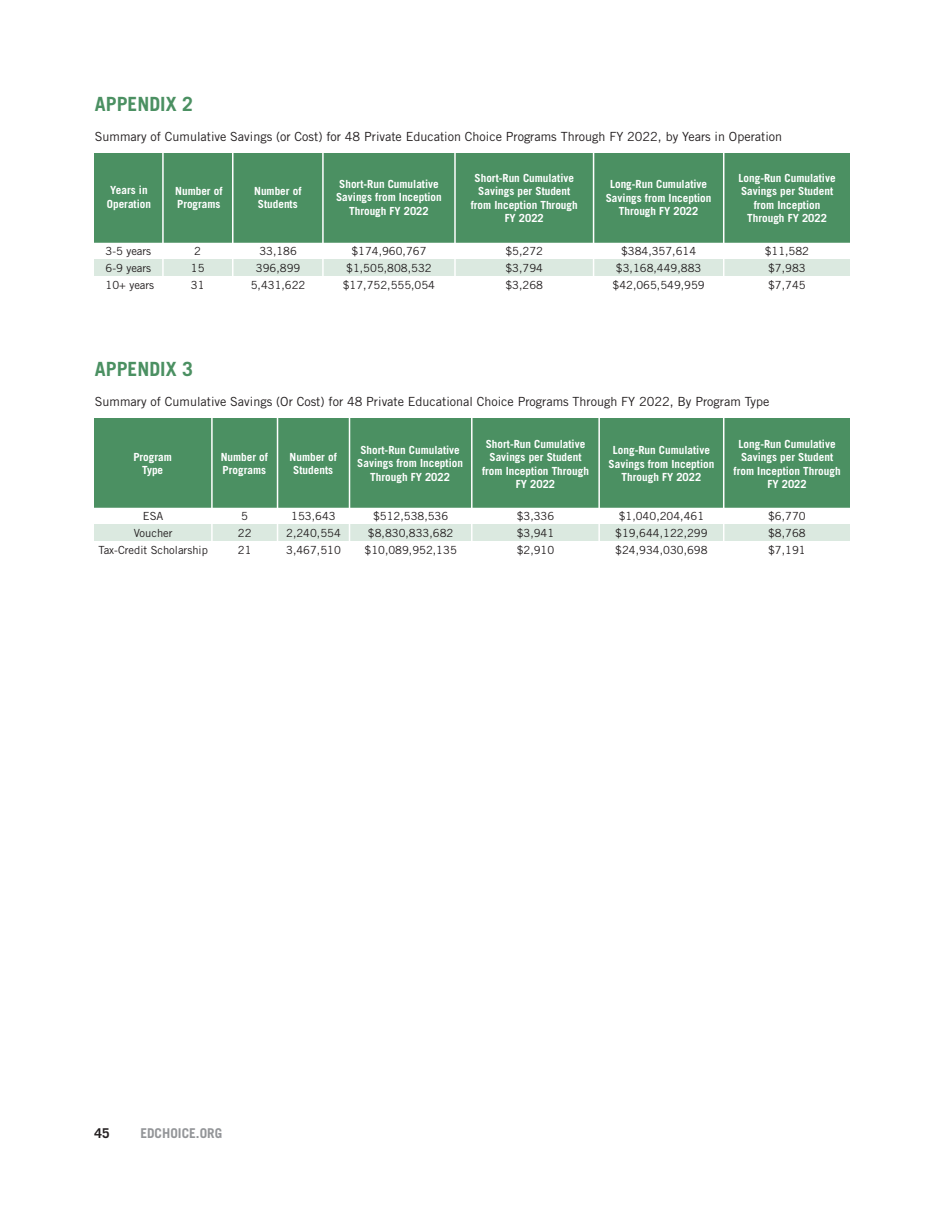
<style>
.page{position:relative;width:945px;height:1215px;background:#fff}
.page>*{position:absolute;margin:0;border:0;box-sizing:border-box;transform-origin:0 0}
.t1{font:700 19.65px "Trade Gothic LT Std";color:#4b9062}
.t2{font:700 13.5px "Trade Gothic LT Std";color:#939598}
.t3{font:700 13.5px "Trade Gothic LT Std";color:#231f20}
.t4{font:12.6px "Trade Gothic LT Std";color:#231f20}
.t5{font:700 11.25px/13.5px "Trade Gothic LT Std";color:#fff;text-align:center}
.t6{font:11.25px/16.8px "Trade Gothic LT Std";color:#231f20;text-align:center}
</style>
<div class="page">
<div style="left:94px;top:153px;width:756px;height:90px;background:#4b9062"></div>
<div style="left:94px;top:259px;width:756px;height:17px;background:#dbe9e0"></div>
<hr style="left:232px;top:151px;width:2px;height:139px;background:#fff">
<hr style="left:322px;top:151px;width:2px;height:139px;background:#fff">
<hr style="left:162px;top:151px;width:2px;height:139px;background:#fff">
<hr style="left:593px;top:151px;width:1px;height:139px;background:#fff">
<hr style="left:723px;top:151px;width:1px;height:139px;background:#fff">
<hr style="left:454px;top:151px;width:2px;height:141px;background:#fff">
<div style="left:94px;top:418px;width:756px;height:89px;background:#4b9062"></div>
<div style="left:94px;top:524px;width:756px;height:17px;background:#dbe9e0"></div>
<hr style="left:277px;top:416px;width:1px;height:139px;background:#fff">
<hr style="left:349px;top:416px;width:1px;height:139px;background:#fff">
<hr style="left:211px;top:416px;width:2px;height:139px;background:#fff">
<hr style="left:598px;top:416px;width:2px;height:139px;background:#fff">
<hr style="left:723px;top:416px;width:1px;height:139px;background:#fff">
<hr style="left:471px;top:416px;width:2px;height:139px;background:#fff">
<p class="t1" style="left:95px;top:92px;width:100px">APPENDIX 2</p>
<p class="t4" style="left:95px;top:129px;width:689px">Summary of Cumulative Savings (or Cost) for 48 Private Education Choice Programs Through FY 2022, by Years in Operation</p>
<p class="t5" style="left:107px;top:183px;width:46px">Years in<br>Operation</p>
<p class="t5" style="left:175px;top:184px;width:49px;text-align:left">Number of<br>Programs</p>
<p class="t5" style="left:254px;top:184px;width:49px">Number of<br>Students</p>
<p class="t5" style="left:336px;top:177px;width:107px">Short-Run Cumulative<br>Savings from Inception<br>Through FY 2022</p>
<p class="t5" style="left:471px;top:171px;width:108px">Short-Run Cumulative<br>Savings per Student from Inception Through<br>FY 2022</p>
<p class="t5" style="left:606px;top:177px;width:107px">Long-Run Cumulative<br>Savings from Inception<br>Through FY 2022</p>
<p class="t5" style="left:739px;top:171px;width:99px">Long-Run Cumulative<br>Savings per Student from Inception<br>Through FY 2022</p>
<p class="t6" style="left:106px;top:243px;width:50px;text-align:left">3-5 years<br>6-9 years<br>10+ years</p>
<p class="t6" style="left:191px;top:243px;width:15px">2<br>15<br>31</p>
<p class="t6" style="left:251px;top:243px;width:56px">33,186<br>396,899<br>5,431,622</p>
<p class="t6" style="left:343px;top:243px;width:94px">$174,960,767 $1,505,808,532 $17,752,555,054</p>
<p class="t6" style="left:505px;top:243px;width:39px;text-align:justify">$5,272 $3,794 $3,268</p>
<p class="t6" style="left:612px;top:243px;width:94px">$384,357,614 $3,168,449,883 $42,065,549,959</p>
<p class="t6" style="left:765px;top:243px;width:46px">$11,582 $7,983 $7,745</p>
<p class="t1" style="left:95px;top:357px;width:100px">APPENDIX 3</p>
<p class="t4" style="left:95px;top:394px;width:676px">Summary of Cumulative Savings (Or Cost) for 48 Private Educational Choice Programs Through FY 2022, By Program Type</p>
<p class="t5" style="left:133px;top:450px;width:40px">Program<br>Type</p>
<p class="t5" style="left:221px;top:450px;width:49px;text-align:left">Number of<br>Programs</p>
<p class="t5" style="left:290px;top:450px;width:49px">Number of<br>Students</p>
<p class="t5" style="left:357px;top:443px;width:107px">Short-Run Cumulative<br>Savings from Inception<br>Through FY 2022</p>
<p class="t5" style="left:482px;top:437px;width:108px">Short-Run Cumulative<br>Savings per Student from Inception Through<br>FY 2022</p>
<p class="t5" style="left:609px;top:443px;width:107px">Long-Run Cumulative<br>Savings from Inception<br>Through FY 2022</p>
<p class="t5" style="left:734px;top:437px;width:108px">Long-Run Cumulative<br>Savings per Student from Inception Through<br>FY 2022</p>
<p class="t6" style="left:99px;top:508px;width:111px">ESA<br>Voucher<br>Tax-Credit Scholarship</p>
<p class="t6" style="left:238px;top:508px;width:15px">5<br>22<br>21</p>
<p class="t6" style="left:286px;top:508px;width:56px">153,643<br>2,240,554<br>3,467,510</p>
<p class="t6" style="left:365px;top:508px;width:94px">$512,538,536 $8,830,833,682 $10,089,952,135</p>
<p class="t6" style="left:517px;top:508px;width:39px;text-align:justify">$3,336 $3,941 $2,910</p>
<p class="t6" style="left:615px;top:508px;width:94px">$1,040,204,461 $19,644,122,299 $24,934,030,698</p>
<p class="t6" style="left:768px;top:508px;width:39px;text-align:justify">$6,770 $8,768 $7,191</p>
<p class="t3" style="left:94px;top:1125px;width:17px">45</p>
<p class="t2" style="left:140px;top:1125px;width:83px">EDCHOICE.ORG</p>
</div>
